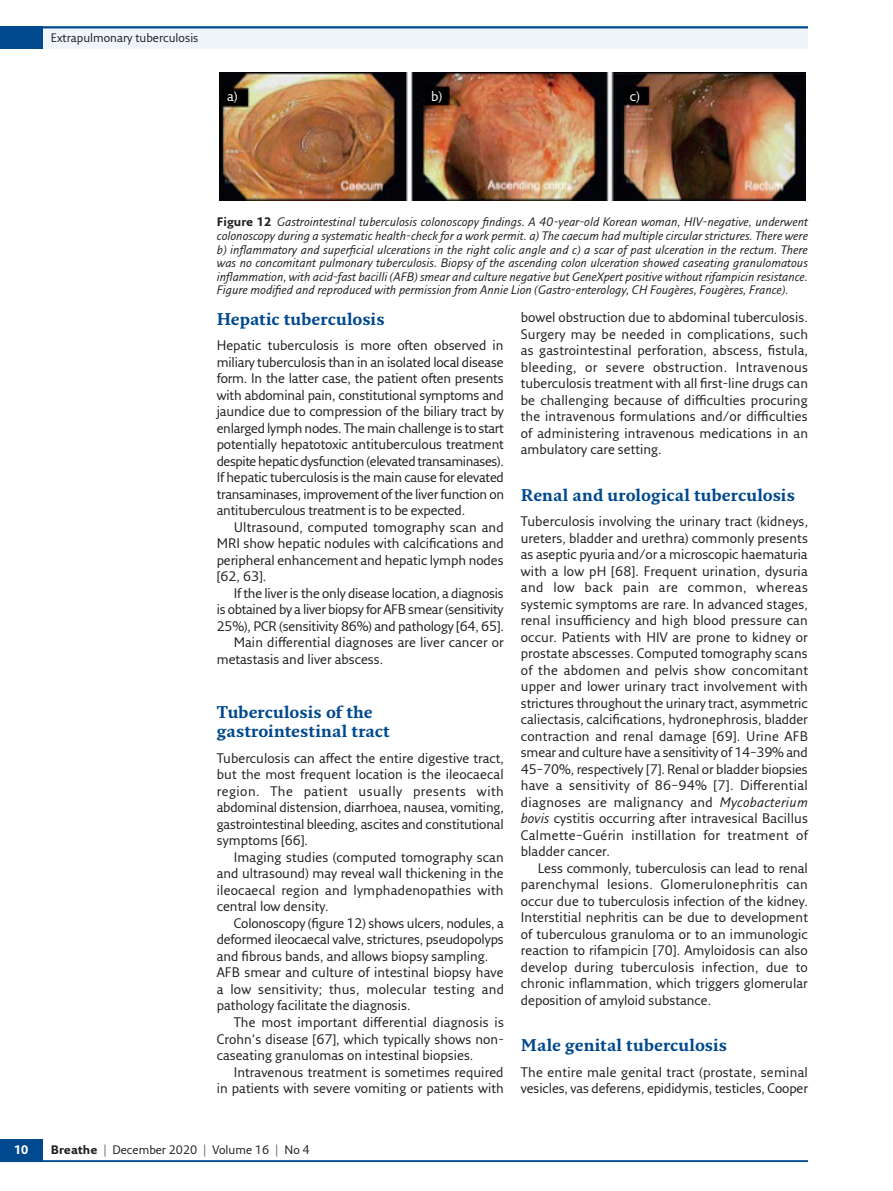
<style>
.page{position:relative;width:893px;height:1191px;background:#fff}
.page>*{position:absolute;margin:0;border:0;box-sizing:border-box;transform-origin:0 0}
.t1{font:700 16.5px/19.5px "Fresco Std";letter-spacing:.005em;color:#01498e}
.t2{font:13.5px/16.5px "Fresco Sans Pro";color:#231f20;text-align:justify}
.t3{font:13.5px "Fresco Sans Pro";letter-spacing:-.02em;color:#231f20}
.t4{font:13.5px "Fresco Sans Pro";color:#fff}
.t5{font:italic 12px/13.5px "Fresco Sans Pro";color:#231f20;text-align:justify}
.t6{font:12px "Fresco Sans Pro";color:#231f20}
.t7{font:700 12px "Fresco Sans Pro";color:#fff}
.s1{font-weight:700;font-style:normal}
.s2{font-style:italic}
.s3{font-weight:700}
</style>
<div class="page">
<hr style="left:0;top:1160px;width:808px;height:2px;background:#01498e">
<div style="left:0;top:1138px;width:43px;height:23px;background:#01498e"></div>
<div style="left:0;top:26px;width:808px;height:23px;background:#eff5fb"></div>
<hr style="left:0;top:26px;width:808px;height:2px;background:#01498e">
<div style="left:0;top:26px;width:43px;height:23px;background:#01498e"></div>
<img style="left:219px;top:72px;width:587px;height:128px">
<p class="t6" style="left:51px;top:30px;width:149px">Extrapulmonary tuberculosis</p>
<p class="t4" style="left:227px;top:88px;width:12px">a)</p>
<p class="t4" style="left:431px;top:88px;width:13px">b)</p>
<p class="t4" style="left:630px;top:88px;width:12px">c)</p>
<p class="t5" style="left:217px;top:215px;width:593px"><span class="s1">Figure 12</span> Gastrointestinal tuberculosis colonoscopy findings. A 40-year-old Korean woman, HIV-negative, underwent colonoscopy during a systematic health-check for a work permit. a) The caecum had multiple circular strictures. There were b) inflammatory and superficial ulcerations in the right colic angle and c) a scar of past ulceration in the rectum. There was no concomitant pulmonary tuberculosis. Biopsy of the ascending colon ulceration showed caseating granulomatous inflammation, with acid-fast bacilli (AFB) smear and culture negative but GeneXpert positive without rifampicin resistance.<br>Figure modified and reproduced with permission from Annie Lion (Gastro-enterology, CH Fougères, Fougères, France).</p>
<p class="t1" style="left:217px;top:309px;width:170px">Hepatic tuberculosis</p>
<p class="t2" style="left:217px;top:337px;width:289px">Hepatic tuberculosis is more often observed in miliary tuberculosis than in an isolated local disease form. In the latter case, the patient often presents with abdominal pain, constitutional symptoms and jaundice due to compression of the biliary tract by enlarged lymph nodes. The main challenge is to start potentially hepatotoxic antituberculous treatment despite hepatic dysfunction (elevated transaminases).<br>If hepatic tuberculosis is the main cause for elevated transaminases, improvement of the liver function on antituberculous treatment is to be expected.</p>
<p class="t2" style="left:217px;top:518px;width:289px;text-indent:17px">Ultrasound, computed tomography scan and MRI show hepatic nodules with calcifications and peripheral enhancement and hepatic lymph nodes [62, 63].</p>
<p class="t3" style="left:234px;top:584px;width:272px">If the liver is the only disease location, a diagnosis</p>
<p class="t3" style="left:217px;top:601px;width:288px">is obtained by a liver biopsy for AFB smear (sensitivity</p>
<p class="t2" style="left:217px;top:617px;width:289px">25%), PCR (sensitivity 86%) and pathology [64, 65].</p>
<p class="t2" style="left:234px;top:634px;width:271px">Main differential diagnoses are liver cancer or</p>
<p class="t2" style="left:217px;top:650px;width:168px">metastasis and liver abscess.</p>
<p class="t1" style="left:217px;top:702px;width:174px">Tuberculosis of the gastrointestinal tract</p>
<p class="t2" style="left:217px;top:749px;width:289px">Tuberculosis can affect the entire digestive tract, but the most frequent location is the ileocaecal region. The patient usually presents with abdominal distension, diarrhoea, nausea, vomiting, gastrointestinal bleeding, ascites and constitutional symptoms [66].</p>
<p class="t2" style="left:217px;top:848px;width:289px;text-indent:17px">Imaging studies (computed tomography scan and ultrasound) may reveal wall thickening in the ileocaecal region and lymphadenopathies with central low density.</p>
<p class="t2" style="left:217px;top:914px;width:289px;text-align:left;text-indent:17px">Colonoscopy (figure 12) shows ulcers, nodules, a deformed ileocaecal valve, strictures, pseudopolyps and fibrous bands, and allows biopsy sampling.<br>AFB smear and culture of intestinal biopsy have a low sensitivity; thus, molecular testing and pathology facilitate the diagnosis.</p>
<p class="t2" style="left:217px;top:1013px;width:289px;text-indent:17px">The most important differential diagnosis is Crohn’s disease [67], which typically shows non&shy;caseating granulomas on intestinal biopsies.</p>
<p class="t2" style="left:217px;top:1063px;width:289px;text-align:right">Intravenous treatment is sometimes required<br>in patients with severe vomiting or patients with</p>
<p class="t2" style="left:521px;top:309px;width:289px">bowel obstruction due to abdominal tuberculosis.<br>Surgery may be needed in complications, such as gastrointestinal perforation, abscess, fistula, bleeding, or severe obstruction. Intravenous tuberculosis treatment with all first-line drugs can be challenging because of difficulties procuring the intravenous formulations and/or difficulties of administering intravenous medications in an ambulatory care setting.</p>
<p class="t1" style="left:521px;top:484px;width:276px">Renal and urological tuberculosis</p>
<p class="t2" style="left:521px;top:513px;width:289px">Tuberculosis involving the urinary tract (kidneys, ureters, bladder and urethra) commonly presents as aseptic pyuria and/or a microscopic haematuria with a low pH [68]. Frequent urination, dysuria and low back pain are common, whereas systemic symptoms are rare. In advanced stages, renal insufficiency and high blood pressure can occur. Patients with HIV are prone to kidney or prostate abscesses. Computed tomography scans of the abdomen and pelvis show concomitant upper and lower urinary tract involvement with strictures throughout the urinary tract, asymmetric caliectasis, calcifications, hydronephrosis, bladder contraction and renal damage [69]. Urine AFB smear and culture have a sensitivity of 14–39% and 45–70%, respectively [7]. Renal or bladder biopsies have a sensitivity of 86–94% [7]. Differential diagnoses are malignancy and <span class="s2">Mycobacterium bovis</span> cystitis occurring after intravesical Bacillus Calmette–Guérin instillation for treatment of bladder cancer.</p>
<p class="t2" style="left:521px;top:859px;width:289px;text-indent:17px">Less commonly, tuberculosis can lead to renal parenchymal lesions. Glomerulonephritis can occur due to tuberculosis infection of the kidney.<br>Interstitial nephritis can be due to development of tuberculous granuloma or to an immunologic reaction to rifampicin [70]. Amyloidosis can also develop during tuberculosis infection, due to chronic inflammation, which triggers glomerular deposition of amyloid substance.</p>
<p class="t1" style="left:521px;top:1035px;width:208px">Male genital tuberculosis</p>
<p class="t2" style="left:521px;top:1063px;width:289px">The entire male genital tract (prostate, seminal vesicles, vas deferens, epididymis, testicles, Cooper</p>
<p class="t7" style="left:14px;top:1142px;width:16px">10</p>
<p class="t6" style="left:51px;top:1142px;width:260px"><span class="s3">Breathe</span> | December 2020 | Volume 16 | No 4</p>
</div>
